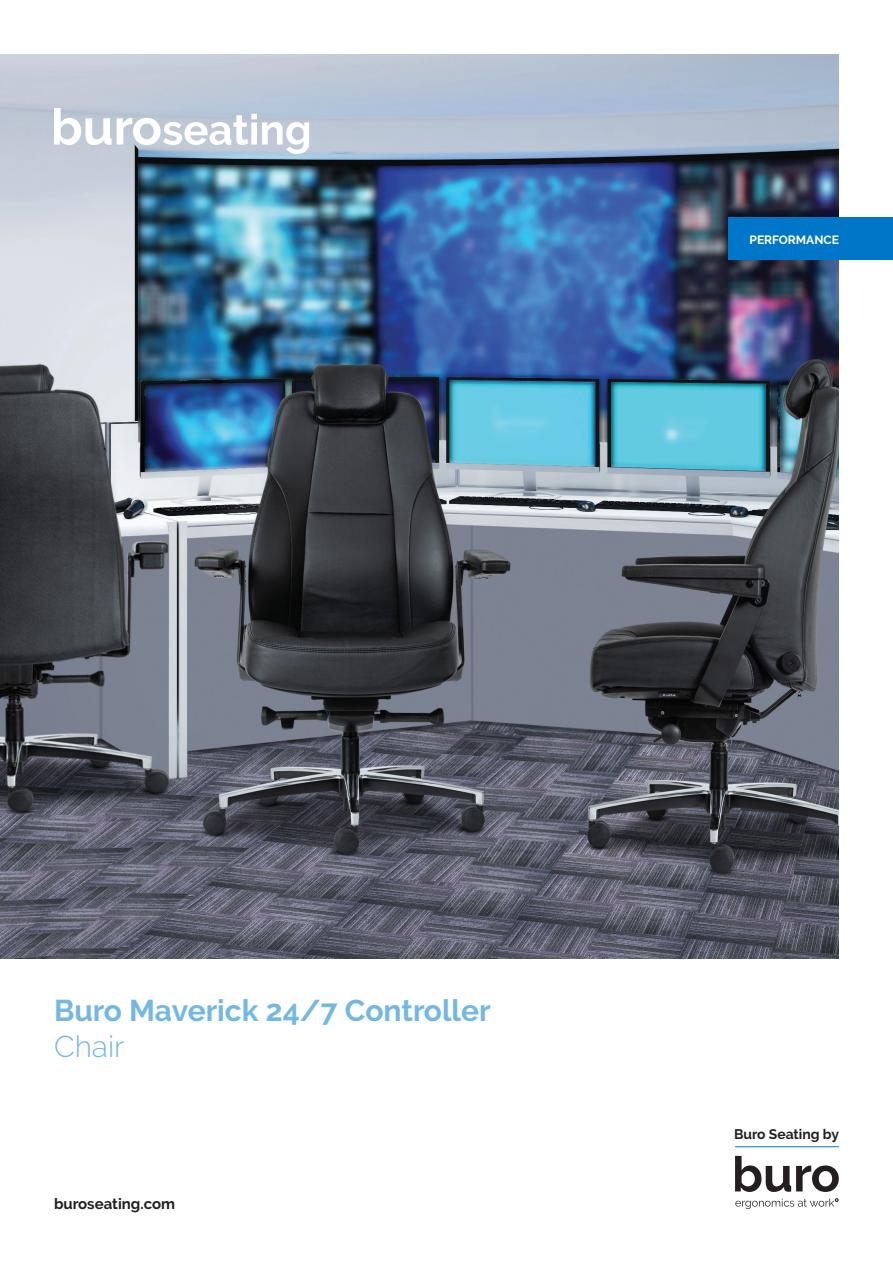
<style>
.page{position:relative;width:893px;height:1263px;background:#fff}
.page>*{position:absolute;margin:0;border:0;box-sizing:border-box;transform-origin:0 0}
.Chair_Description{font:700 30px "Raleway";color:#73b8e5}
.Chair_Description-2{font:300 30px "Raleway";color:#73b8e5}
.t1{font:700 15px "Raleway";color:#231f20}
.t2{font:700 13.8px "Raleway";color:#231f20}
.Catagory{font:700 12px "Raleway";color:#fff}
</style>
<div class="page">
<svg style="left:735px;top:1156px;width:104px;height:36px"></svg>
<svg style="left:735px;top:1198px;width:103px;height:11px"></svg>
<hr style="left:735px;top:1146px;width:104px;height:1px;background:#0076c8">
<img style="left:0;top:54px;width:839px;height:904px">
<div style="left:729px;top:218px;width:164px;height:42px;background:#0076c8"></div>
<svg style="left:54px;top:108px;width:255px;height:46px"></svg>
<p class="Catagory" style="left:749px;top:232px;width:91px">PERFORMANCE</p>
<p class="Chair_Description" style="left:54px;top:993px;width:438px">Buro Maverick 24/7 Controller</p>
<p class="Chair_Description-2" style="left:54px;top:1029px;width:72px">Chair</p>
<p class="t1" style="left:54px;top:1195px;width:123px">buroseating.com</p>
<p class="t2" style="left:734px;top:1126px;width:107px">Buro Seating by</p>
</div>
